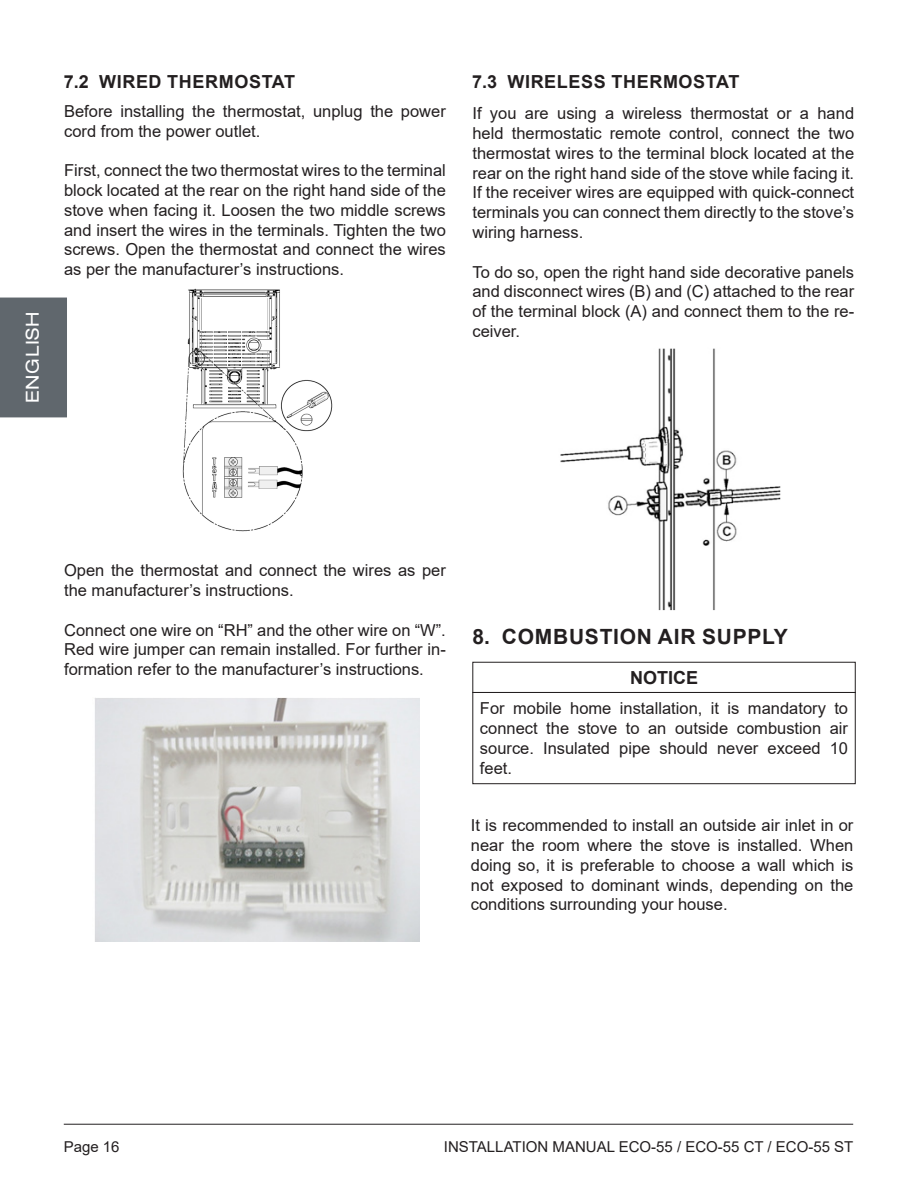
<style>
.page{position:relative;width:918px;height:1188px;background:#fff}
.page>*{position:absolute;margin:0;border:0;box-sizing:border-box;transform-origin:0 0}
.TDM{font:700 21px "Arial";letter-spacing:.035em;color:#231f20}
.TDM-2{font:700 18px "Arial";letter-spacing:.035em;color:#231f20}
.t1{font:expanded 18px "Helvetica Neue LT Std";letter-spacing:.04em;color:#fff}
.REMARQUE{font:16.5px/19.8px "Arial";color:#231f20;text-align:justify}
.t2{font:15px "Arial";color:#231f20}
</style>
<div class="page">
<hr style="left:64px;top:1124px;width:789px;height:1px;background:#231f20">
<div style="left:0;top:298px;width:67px;height:119px;background:#60676d"></div>
<img style="left:182px;top:288px;width:151px;height:243px">
<div style="left:472px;top:662px;width:384px;height:31px;border:1px solid #231f20"></div>
<div style="left:472px;top:692px;width:384px;height:92px;border:1px solid #231f20"></div>
<img style="left:95px;top:698px;width:324px;height:244px">
<img style="left:560px;top:348px;width:221px;height:263px">
<p class="t1" style="left:22px;top:403px;width:93px;rotate:-90deg">ENGLISH</p>
<p class="TDM-2" style="left:64px;top:69px;width:233px">7.2 WIRED THERMOSTAT</p>
<p class="REMARQUE" style="left:64px;top:101px;width:383px">Before installing the thermostat, unplug the power cord from the power outlet.</p>
<p class="REMARQUE" style="left:64px;top:160px;width:383px">First, connect the two thermostat wires to the terminal block located at the rear on the right hand side of the stove when facing it. Loosen the two middle screws and insert the wires in the terminals. Tighten the two screws. Open the thermostat and connect the wires as per the manufacturer’s instructions.</p>
<p class="TDM-2" style="left:472px;top:69px;width:269px">7.3 WIRELESS THERMOSTAT</p>
<p class="REMARQUE" style="left:472px;top:103px;width:383px">If you are using a wireless thermostat or a hand held thermostatic remote control, connect the two thermostat wires to the terminal block located at the rear on the right hand side of the stove while facing it.<br>If the receiver wires are equipped with quick-connect terminals you can connect them directly to the stove’s wiring harness.</p>
<p class="REMARQUE" style="left:472px;top:262px;width:383px">To do so, open the right hand side decorative panels and disconnect wires (B) and (C) attached to the rear of the terminal block (A) and connect them to the re&shy;ceiver.</p>
<p class="REMARQUE" style="left:64px;top:560px;width:383px">Open the thermostat and connect the wires as per the manufacturer’s instructions.</p>
<p class="REMARQUE" style="left:64px;top:620px;width:383px">Connect one wire on “RH” and the other wire on “W”.<br>Red wire jumper can remain installed. For further in&shy;formation refer to the manufacturer’s instructions.</p>
<p class="TDM" style="left:472px;top:622px;width:317px">8. COMBUSTION AIR SUPPLY</p>
<p class="TDM-2" style="left:630px;top:665px;width:70px">NOTICE</p>
<p class="REMARQUE" style="left:480px;top:699px;width:370px">For mobile home installation, it is mandatory to connect the stove to an outside combustion air source. Insulated pipe should never exceed 10 feet.</p>
<p class="REMARQUE" style="left:471px;top:815px;width:384px">It is recommended to install an outside air inlet in or near the room where the stove is installed. When doing so, it is preferable to choose a wall which is not exposed to dominant winds, depending on the conditions surrounding your house.</p>
<p class="t2" style="left:64px;top:1136px;width:57px">Page 16</p>
<p class="t2" style="left:444px;top:1136px;width:411px">INSTALLATION MANUAL ECO-55 / ECO-55 CT / ECO-55 ST</p>
</div>
